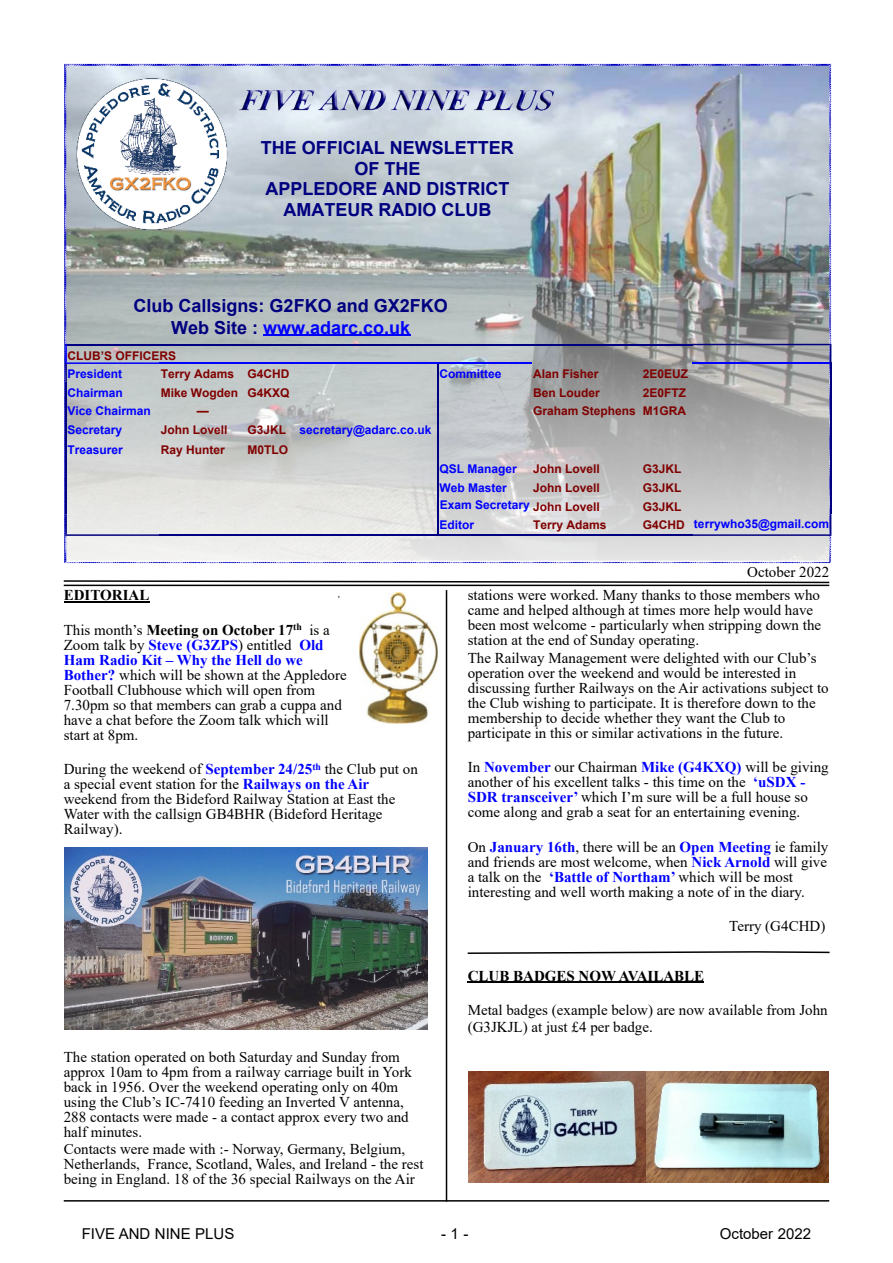
<style>
.page{position:relative;width:893px;height:1263px;background:#fff}
.page>*{position:absolute;margin:0;border:0;box-sizing:border-box;transform-origin:0 0}
.t1{font:700 18px/20.7px "Arial";color:#000080;text-align:center}
.t2{font:15px/15px "Times New Roman";color:#000}
.t3{font:700 15px "Times New Roman";color:#000}
.t4{font:15px "Arial";color:#000}
.t5{font:700 12px "Arial";color:#800000}
.t6{font:700 12px "Arial";color:#00f}
.s1{color:#00f}
.s2{color:#800000}
.s3{font-weight:700}
.s4{font-weight:700;color:#00f}
</style>
<div class="page">
<hr style="left:64px;top:601px;width:85px;height:2px;background:#000">
<hr style="left:468px;top:981px;width:236px;height:2px;background:#000">
<img style="left:65px;top:63px;width:767px;height:500px">
<img style="left:231px;top:80px;width:354px;height:73px">
<hr style="left:64px;top:1200px;width:765px;height:1px;background:#000">
<hr style="left:64px;top:585px;width:765px;height:1px;background:#000">
<svg style="left:63px;top:580px;width:767px;height:4px"></svg>
<img style="left:360px;top:592px;width:77px;height:132px">
<hr style="left:263px;top:334px;width:147px;height:2px;background:#00f">
<img style="left:71px;top:75px;width:160px;height:158px">
<hr style="left:160px;top:344px;width:86px;height:1px;background:#000080">
<hr style="left:246px;top:344px;width:52px;height:1px;background:#000080">
<hr style="left:298px;top:344px;width:140px;height:1px;background:#000080">
<hr style="left:438px;top:344px;width:94px;height:1px;background:#000080">
<hr style="left:532px;top:344px;width:109px;height:1px;background:#000080">
<hr style="left:641px;top:344px;width:51px;height:1px;background:#000080">
<hr style="left:160px;top:362px;width:86px;height:2px;background:#00f">
<hr style="left:246px;top:362px;width:52px;height:2px;background:#00f">
<hr style="left:298px;top:362px;width:141px;height:2px;background:#00f">
<hr style="left:438px;top:362px;width:94px;height:2px;background:#00f">
<hr style="left:160px;top:534px;width:86px;height:2px;background:#000080">
<hr style="left:246px;top:534px;width:52px;height:2px;background:#000080">
<hr style="left:298px;top:534px;width:141px;height:2px;background:#000080">
<hr style="left:438px;top:534px;width:94px;height:2px;background:#000080">
<hr style="left:532px;top:534px;width:109px;height:2px;background:#000080">
<hr style="left:641px;top:534px;width:51px;height:2px;background:#000080">
<svg style="left:65px;top:344px;width:95px;height:75px;background:#b3b8c4"></svg>
<hr style="left:65px;top:419px;width:2px;height:20px;background:#000080">
<svg style="left:65px;top:439px;width:95px;height:97px;background:#d6d6d9"></svg>
<svg style="left:438px;top:364px;width:1px;height:170px"></svg>
<svg style="left:692px;top:344px;width:139px;height:192px;background:#b1b1b6"></svg>
<hr style="left:446px;top:590px;width:1px;height:611px;background:#000">
<svg style="left:467px;top:951px;width:363px;height:3px"></svg>
<img style="left:65px;top:847px;width:362px;height:182px">
<img style="left:469px;top:1071px;width:360px;height:112px">
<p class="t1" style="left:261px;top:139px;width:254px">THE OFFICIAL NEWSLETTER<br>OF THE<br>APPLEDORE AND DISTRICT<br>AMATEUR RADIO CLUB</p>
<p class="t1" style="left:134px;top:296px;width:316px;line-height:21.6px">Club Callsigns: G2FKO and GX2FKO<br>Web Site : <span class="s1">www.adarc.co.uk</span></p>
<p class="t5" style="left:67px;top:351px;width:110px">CLUB’S OFFICERS</p>
<p class="t6" style="left:67px;top:369px;width:56px">President</p>
<p class="t5" style="left:161px;top:369px;width:130px">Terry Adams G4CHD</p>
<p class="t6" style="left:440px;top:369px;width:63px">Committee</p>
<p class="t5" style="left:533px;top:369px;width:67px">Alan Fisher</p>
<p class="t5" style="left:643px;top:369px;width:47px">2E0EUZ</p>
<p class="t6" style="left:67px;top:388px;width:57px">Chairman</p>
<p class="t5" style="left:161px;top:388px;width:130px">Mike Wogden G4KXQ</p>
<p class="t5" style="left:533px;top:388px;width:68px">Ben Louder</p>
<p class="t5" style="left:643px;top:388px;width:45px">2E0FTZ</p>
<p class="t6" style="left:67px;top:407px;width:85px">Vice Chairman</p>
<p class="t5" style="left:197px;top:407px;width:13px">—</p>
<p class="t5" style="left:533px;top:407px;width:154px">Graham Stephens M1GRA</p>
<p class="t6" style="left:67px;top:425px;width:56px">Secretary</p>
<p class="t5" style="left:161px;top:425px;width:68px">John Lovell</p>
<p class="t6" style="left:247px;top:425px;width:186px"><span class="s2">G3JKL</span> secretary@adarc.co.uk</p>
<p class="t6" style="left:67px;top:445px;width:57px">Treasurer</p>
<p class="t5" style="left:161px;top:445px;width:66px">Ray Hunter</p>
<p class="t5" style="left:247px;top:445px;width:42px">M0TLO</p>
<p class="t6" style="left:440px;top:465px;width:79px">QSL Manager</p>
<p class="t5" style="left:533px;top:465px;width:68px">John Lovell</p>
<p class="t5" style="left:643px;top:465px;width:40px">G3JKL</p>
<p class="t6" style="left:440px;top:483px;width:69px">Web Master</p>
<p class="t5" style="left:533px;top:483px;width:68px">John Lovell</p>
<p class="t5" style="left:643px;top:483px;width:40px">G3JKL</p>
<p class="t6" style="left:440px;top:500px;width:162px">Exam Secretary <span class="s2">John Lovell</span></p>
<p class="t5" style="left:643px;top:502px;width:40px">G3JKL</p>
<p class="t6" style="left:440px;top:520px;width:36px">Editor</p>
<p class="t5" style="left:533px;top:520px;width:75px">Terry Adams</p>
<p class="t6" style="left:643px;top:519px;width:188px"><span class="s2">G4CHD</span> terrywho35@gmail.com</p>
<p class="t3" style="left:64px;top:590px;width:87px">EDITORIAL</p>
<p class="t2" style="left:64px;top:624px;width:285px">This month’s <span class="s3">Meeting on October 17</span><sup>th</sup> is a Zoom talk by <span class="s4">Steve (G3ZPS</span>) entitled <span class="s4">Old Ham Radio Kit – Why the Hell do we Bother?</span> which will be shown at the Appledore Football Clubhouse which will open from 7.30pm so that members can grab a cuppa and have a chat before the Zoom talk which will start at 8pm.</p>
<p class="t2" style="left:64px;top:763px;width:356px">During the weekend of <span class="s4">September 24/25</span><sup>th</sup> the Club put on a special event station for the <span class="s4">Railways on the Air </span>weekend from the Bideford Railway Station at East the Water with the callsign GB4BHR (Bideford Heritage Railway).</p>
<p class="t2" style="left:64px;top:1050px;width:350px">The station operated on both Saturday and Sunday from approx 10am to 4pm from a railway carriage built in York back in 1956. Over the weekend operating only on 40m using the Club’s IC-7410 feeding an Inverted V antenna, 288 contacts were made - a contact approx every two and half minutes.</p>
<p class="t2" style="left:64px;top:1143px;width:361px">Contacts were made with :- Norway, Germany, Belgium,<br>Netherlands, France, Scotland, Wales, and Ireland - the rest being in England. 18 of the 36 special Railways on the Air</p>
<p class="t2" style="left:747px;top:566px;width:84px">October 2022</p>
<p class="t2" style="left:468px;top:589px;width:355px">stations were worked. Many thanks to those members who came and helped although at times more help would have been most welcome - particularly when stripping down the station at the end of Sunday operating.</p>
<p class="t2" style="left:468px;top:651px;width:362px">The Railway Management were delighted with our Club’s operation over the weekend and would be interested in discussing further Railways on the Air activations subject to the Club wishing to participate. It is therefore down to the membership to decide whether they want the Club to participate in this or similar activations in the future.</p>
<p class="t2" style="left:468px;top:761px;width:363px">In <span class="s4">November</span> our Chairman <span class="s4">Mike (G4KXQ)</span> will be giving another of his excellent talks - this time on the <span class="s4">‘uSDX - SDR transceiver’</span> which I’m sure will be a full house so come along and grab a seat for an entertaining evening.</p>
<p class="t2" style="left:468px;top:840px;width:362px">On <span class="s4">January 16th</span>, there will be an <span class="s4">Open Meeting</span> ie family and friends are most welcome, when <span class="s4">Nick Arnold</span> will give a talk on the <span class="s4">‘Battle of Northam’</span> which will be most interesting and well worth making a note of in the diary.</p>
<p class="t2" style="left:729px;top:920px;width:98px">Terry (G4CHD)</p>
<p class="t3" style="left:468px;top:970px;width:238px">CLUB BADGES NOW AVAILABLE</p>
<p class="t2" style="left:468px;top:1003px;width:361px;line-height:17.2px">Metal badges (example below) are now available from John (G3JKJL) at just £4 per badge.</p>
<p class="t4" style="left:82px;top:1228px;width:154px">FIVE AND NINE PLUS</p>
<p class="t4" style="left:441px;top:1228px;width:29px">- 1 -</p>
<p class="t4" style="left:720px;top:1228px;width:93px">October 2022</p>
</div>
